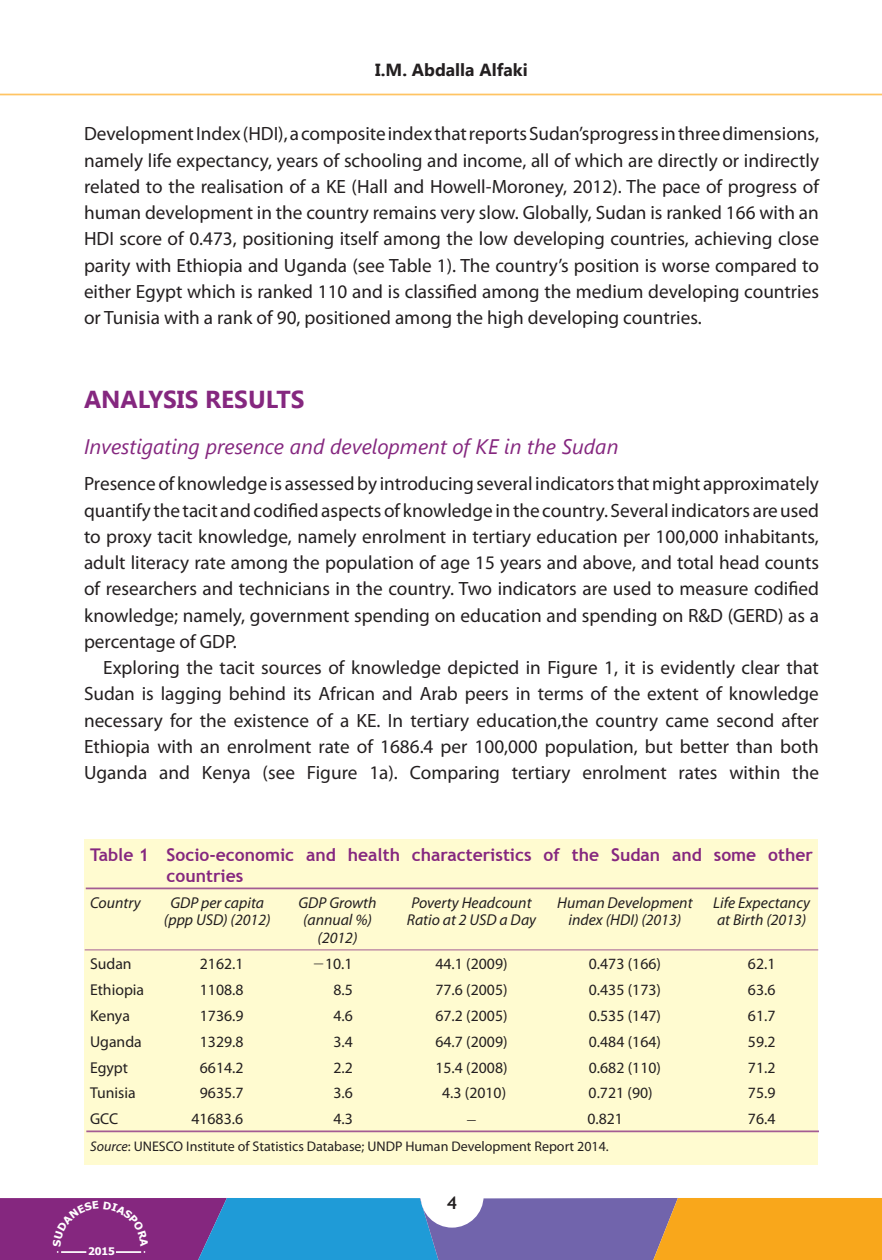
<style>
.page{position:relative;width:882px;height:1260px;background:#fff}
.page>*{position:absolute;margin:0;border:0;box-sizing:border-box;transform-origin:0 0}
.Section_Title{font:700 24.5px "Segoe UI";color:#85277f}
.Subsection_Title{font:italic 21px "Segoe UI";color:#85277f}
.Text_Ind{font:19.25px/26.2px "Myriad Pro";color:#231f20;text-align:justify}
.Text{font:19.25px/26.2px "Myriad Pro";color:#231f20;text-align:justify}
.Table_Title{font:700 17.5px/21px "Trebuchet MS";color:#85277f}
.t1{font:700 17.5px "Segoe UI";color:#231f20}
.t2{font:700 17.5px "Trebuchet MS";color:#231f20}
.Reference_Text{font:17.5px "Mathematical Pi One";color:#231f20}
.Table_Text{font:15.75px "Myriad Pro";color:#231f20}
.Table_Head{font:italic 15.75px/17.5px "Myriad Pro";color:#231f20;text-align:center}
.Table_Foot{font:14px "Myriad Pro";color:#231f20}
.t3{font:700 10.5px "Tahoma";color:#fff}
.s1{font-family:"Mathematical Pi One"}
.s2{font-style:italic}
</style>
<div class="page">
<hr style="left:0;top:94px;width:882px;height:1px;background:#ffb12f">
<div style="left:85px;top:839px;width:733px;height:326px;background:#fffbd0"></div>
<hr style="left:86px;top:888px;width:732px;height:1px;background:#85277f">
<hr style="left:86px;top:1130px;width:733px;height:2px;background:#85277f">
<hr style="left:85px;top:949px;width:733px;height:1px;background:#85277f">
<svg style="left:0;top:1198px;width:882px;height:62px"></svg>
<p class="t1" style="left:375px;top:57px;width:154px">I.M. Abdalla Alfaki</p>
<p class="Text_Ind" style="left:84px;top:121px;width:737px">Development Index (HDI), a composite index that reports Sudan’sprogress in three dimensions, namely life expectancy, years of schooling and income, all of which are directly or indirectly related to the realisation of a KE (Hall and Howell-Moroney, 2012). The pace of progress of human development in the country remains very slow. Globally, Sudan is ranked 166 with an HDI score of 0.473, positioning itself among the low developing countries, achieving close parity with Ethiopia and Uganda (see Table 1). The country’s position is worse compared to either Egypt which is ranked 110 and is classified among the medium developing countries or Tunisia with a rank of 90, positioned among the high developing countries.</p>
<p class="Section_Title" style="left:84px;top:382px;width:222px">ANALYSIS RESULTS</p>
<p class="Subsection_Title" style="left:84px;top:432px;width:536px">Investigating presence and development of KE in the Sudan</p>
<p class="Text" style="left:84px;top:471px;width:737px">Presence of knowledge is assessed by introducing several indicators that might approximately quantify the tacit and codified aspects of knowledge in the country. Several indicators are used to proxy tacit knowledge, namely enrolment in tertiary education per 100,000 inhabitants, adult literacy rate among the population of age 15 years and above, and total head counts of researchers and technicians in the country. Two indicators are used to measure codified knowledge; namely, government spending on education and spending on R&amp;D (GERD) as a percentage of GDP.</p>
<p class="Text_Ind" style="left:84px;top:654px;width:737px;text-indent:19px">Exploring the tacit sources of knowledge depicted in Figure 1, it is evidently clear that Sudan is lagging behind its African and Arab peers in terms of the extent of knowledge necessary for the existence of a KE. In tertiary education,the country came second after Ethiopia with an enrolment rate of 1686.4 per 100,000 population, but better than both Uganda and Kenya (see Figure 1a). Comparing tertiary enrolment rates within the</p>
<p class="Table_Title" style="left:167px;top:844px;width:648px;text-indent:-77px">Table 1 Socio-economic and health characteristics of the Sudan and some other countries</p>
<p class="Table_Head" style="left:90px;top:894px;width:52px">Country</p>
<p class="Table_Head" style="left:164px;top:894px;width:108px">GDP per capita (ppp USD) (2012)</p>
<p class="Table_Head" style="left:298px;top:894px;width:80px">GDP Growth (annual %) (2012)</p>
<p class="Table_Head" style="left:407px;top:894px;width:131px;text-align:left">Poverty Headcount<br>Ratio at 2 USD a Day</p>
<p class="Table_Head" style="left:557px;top:894px;width:137px">Human Development index (HDI) (2013)</p>
<p class="Table_Head" style="left:713px;top:894px;width:98px;text-align:left">Life Expectancy at Birth (2013)</p>
<p class="Table_Text" style="left:90px;top:954px;width:43px">Sudan</p>
<p class="Table_Text" style="left:200px;top:954px;width:45px">2162.1</p>
<p class="Table_Text" style="left:312px;top:954px;width:42px"><span class="s1">2</span>10.1</p>
<p class="Table_Text" style="left:435px;top:954px;width:74px">44.1 (2009)</p>
<p class="Table_Text" style="left:589px;top:954px;width:74px">0.473 (166)</p>
<p class="Table_Text" style="left:748px;top:954px;width:29px">62.1</p>
<p class="Table_Text" style="left:90px;top:980px;width:56px">Ethiopia</p>
<p class="Table_Text" style="left:200px;top:980px;width:45px">1108.8</p>
<p class="Table_Text" style="left:333px;top:980px;width:21px">8.5</p>
<p class="Table_Text" style="left:435px;top:980px;width:74px">77.6 (2005)</p>
<p class="Table_Text" style="left:589px;top:980px;width:74px">0.435 (173)</p>
<p class="Table_Text" style="left:748px;top:980px;width:29px">63.6</p>
<p class="Table_Text" style="left:90px;top:1006px;width:41px">Kenya</p>
<p class="Table_Text" style="left:200px;top:1006px;width:45px">1736.9</p>
<p class="Table_Text" style="left:333px;top:1006px;width:21px">4.6</p>
<p class="Table_Text" style="left:435px;top:1006px;width:74px">67.2 (2005)</p>
<p class="Table_Text" style="left:589px;top:1006px;width:74px">0.535 (147)</p>
<p class="Table_Text" style="left:748px;top:1006px;width:29px">61.7</p>
<p class="Table_Text" style="left:90px;top:1032px;width:53px">Uganda</p>
<p class="Table_Text" style="left:200px;top:1032px;width:45px">1329.8</p>
<p class="Table_Text" style="left:333px;top:1032px;width:21px">3.4</p>
<p class="Table_Text" style="left:435px;top:1032px;width:74px">64.7 (2009)</p>
<p class="Table_Text" style="left:589px;top:1032px;width:74px">0.484 (164)</p>
<p class="Table_Text" style="left:748px;top:1032px;width:29px">59.2</p>
<p class="Table_Text" style="left:90px;top:1058px;width:40px">Egypt</p>
<p class="Table_Text" style="left:200px;top:1058px;width:45px">6614.2</p>
<p class="Table_Text" style="left:333px;top:1058px;width:21px">2.2</p>
<p class="Table_Text" style="left:435px;top:1058px;width:74px">15.4 (2008)</p>
<p class="Table_Text" style="left:589px;top:1058px;width:74px">0.682 (110)</p>
<p class="Table_Text" style="left:748px;top:1058px;width:29px">71.2</p>
<p class="Table_Text" style="left:90px;top:1083px;width:47px">Tunisia</p>
<p class="Table_Text" style="left:200px;top:1083px;width:45px">9635.7</p>
<p class="Table_Text" style="left:333px;top:1083px;width:21px">3.6</p>
<p class="Table_Text" style="left:442px;top:1083px;width:66px">4.3 (2010)</p>
<p class="Table_Text" style="left:589px;top:1083px;width:66px">0.721 (90)</p>
<p class="Table_Text" style="left:748px;top:1083px;width:29px">75.9</p>
<p class="Table_Text" style="left:90px;top:1109px;width:30px">GCC</p>
<p class="Table_Text" style="left:191px;top:1109px;width:53px">41683.6</p>
<p class="Table_Text" style="left:333px;top:1109px;width:21px">4.3</p>
<p class="Reference_Text" style="left:467px;top:1112px;width:10px">]</p>
<p class="Table_Text" style="left:587px;top:1109px;width:37px">0.821</p>
<p class="Table_Text" style="left:748px;top:1109px;width:29px">76.4</p>
<p class="Table_Foot" style="left:90px;top:1137px;width:520px"><span class="s2">Source</span>: UNESCO Institute of Statistics Database; UNDP Human Development Report 2014.</p>
<p class="t3" style="left:88px;top:1244px;width:29px">2015</p>
<p class="t2" style="left:447px;top:1192px;width:12px">4</p>
</div>
